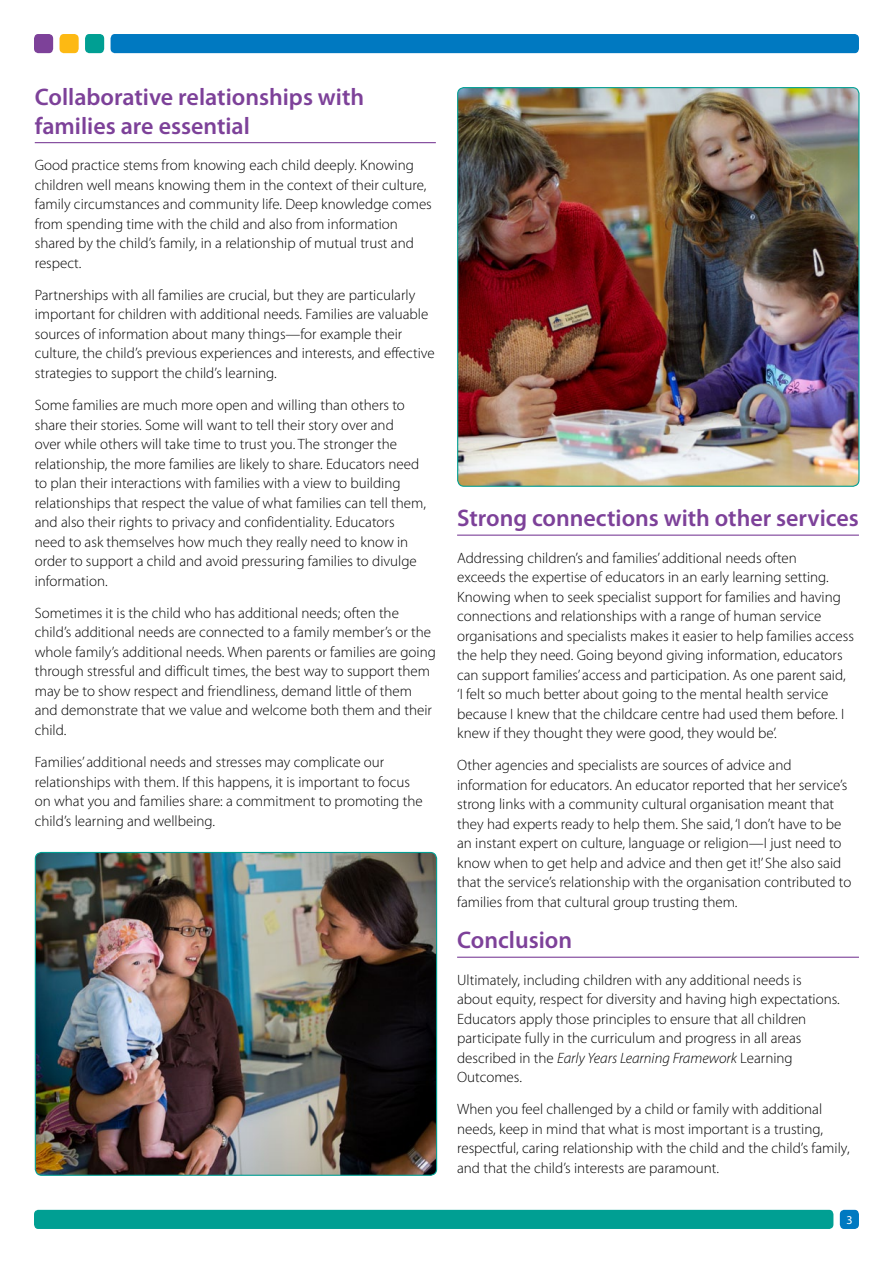
<style>
.page{position:relative;width:893px;height:1263px;background:#fff}
.page>*{position:absolute;margin:0;border:0;box-sizing:border-box;transform-origin:0 0}
.t1{font:600 24px/28.5px "Myriad Pro";color:#7d4199}
.t2{font:300 15px/19.5px "Myriad Pro";color:#000}
.t3{font:12px "Myriad Pro";color:#fff}
.s1{font-style:italic}
</style>
<div class="page">
<div style="left:111px;top:34px;width:748px;height:19px;background:#0079c1;border-radius:4px"></div>
<div style="left:840px;top:1210px;width:19px;height:19px;background:#0079c1;border-radius:4px"></div>
<div style="left:34px;top:34px;width:19px;height:19px;background:#7d4199;border-radius:4px"></div>
<div style="left:60px;top:34px;width:19px;height:19px;background:#fdb913;border-radius:4px"></div>
<div style="left:85px;top:34px;width:19px;height:19px;background:#009f93;border-radius:4px"></div>
<div style="left:34px;top:1210px;width:799px;height:19px;background:#009f93;border-radius:4px"></div>
<hr style="left:35px;top:142px;width:401px;height:1px;background:#7d4199">
<hr style="left:457px;top:535px;width:402px;height:1px;background:#7d4199">
<hr style="left:457px;top:957px;width:402px;height:1px;background:#7d4199">
<img style="left:35px;top:852px;width:402px;height:322px">
<div style="left:35px;top:852px;width:402px;height:324px;border:1px solid #009f93;border-radius:6px"></div>
<img style="left:459px;top:88px;width:400px;height:398px">
<h1 class="t1" style="left:35px;top:82px;width:331px">Collaborative relationships with families are essential</h1>
<p class="t2" style="left:35px;top:155px;width:399px">Good practice stems from knowing each child deeply. Knowing children well means knowing them in the context of their culture, family circumstances and community life. Deep knowledge comes from spending time with the child and also from information shared by the child’s family, in a relationship of mutual trust and respect.</p>
<p class="t2" style="left:35px;top:285px;width:402px">Partnerships with all families are crucial, but they are particularly important for children with additional needs. Families are valuable sources of information about many things—for example their culture, the child’s previous experiences and interests, and effective strategies to support the child’s learning.</p>
<p class="t2" style="left:35px;top:395px;width:393px">Some families are much more open and willing than others to share their stories. Some will want to tell their story over and<br>over while others will take time to trust you. The stronger the relationship, the more families are likely to share. Educators need to plan their interactions with families with a view to building relationships that respect the value of what families can tell them, and also their rights to privacy and confidentiality. Educators need to ask themselves how much they really need to know in order to support a child and avoid pressuring families to divulge information.</p>
<p class="t2" style="left:35px;top:603px;width:403px">Sometimes it is the child who has additional needs; often the child’s additional needs are connected to a family member’s or the whole family’s additional needs. When parents or families are going through stressful and difficult times, the best way to support them may be to show respect and friendliness, demand little of them and demonstrate that we value and welcome both them and their child.</p>
<p class="t2" style="left:35px;top:752px;width:389px">Families’ additional needs and stresses may complicate our relationships with them. If this happens, it is important to focus on what you and families share: a commitment to promoting the child’s learning and wellbeing.</p>
<h1 class="t1" style="left:457px;top:503px;width:403px">Strong connections with other services</h1>
<p class="t2" style="left:457px;top:548px;width:398px">Addressing children’s and families’ additional needs often<br>exceeds the expertise of educators in an early learning setting.<br>Knowing when to seek specialist support for families and having connections and relationships with a range of human service organisations and specialists makes it easier to help families access the help they need. Going beyond giving information, educators can support families’ access and participation. As one parent said, ‘I felt so much better about going to the mental health service because I knew that the childcare centre had used them before. I knew if they thought they were good, they would be’.</p>
<p class="t2" style="left:457px;top:755px;width:396px">Other agencies and specialists are sources of advice and information for educators. An educator reported that her service’s strong links with a community cultural organisation meant that they had experts ready to help them. She said, ‘I don’t have to be an instant expert on culture, language or religion—I just need to know when to get help and advice and then get it!’ She also said that the service’s relationship with the organisation contributed to families from that cultural group trusting them.</p>
<h1 class="t1" style="left:457px;top:925px;width:117px">Conclusion</h1>
<p class="t2" style="left:457px;top:970px;width:384px">Ultimately, including children with any additional needs is about equity, respect for diversity and having high expectations.<br>Educators apply those principles to ensure that all children participate fully in the curriculum and progress in all areas described in the <span class="s1">Early Years Learning Framework</span> Learning Outcomes.</p>
<p class="t2" style="left:457px;top:1099px;width:394px">When you feel challenged by a child or family with additional needs, keep in mind that what is most important is a trusting, respectful, caring relationship with the child and the child’s family, and that the child’s interests are paramount.</p>
<p class="t3" style="left:846px;top:1212px;width:8px">3</p>
</div>
